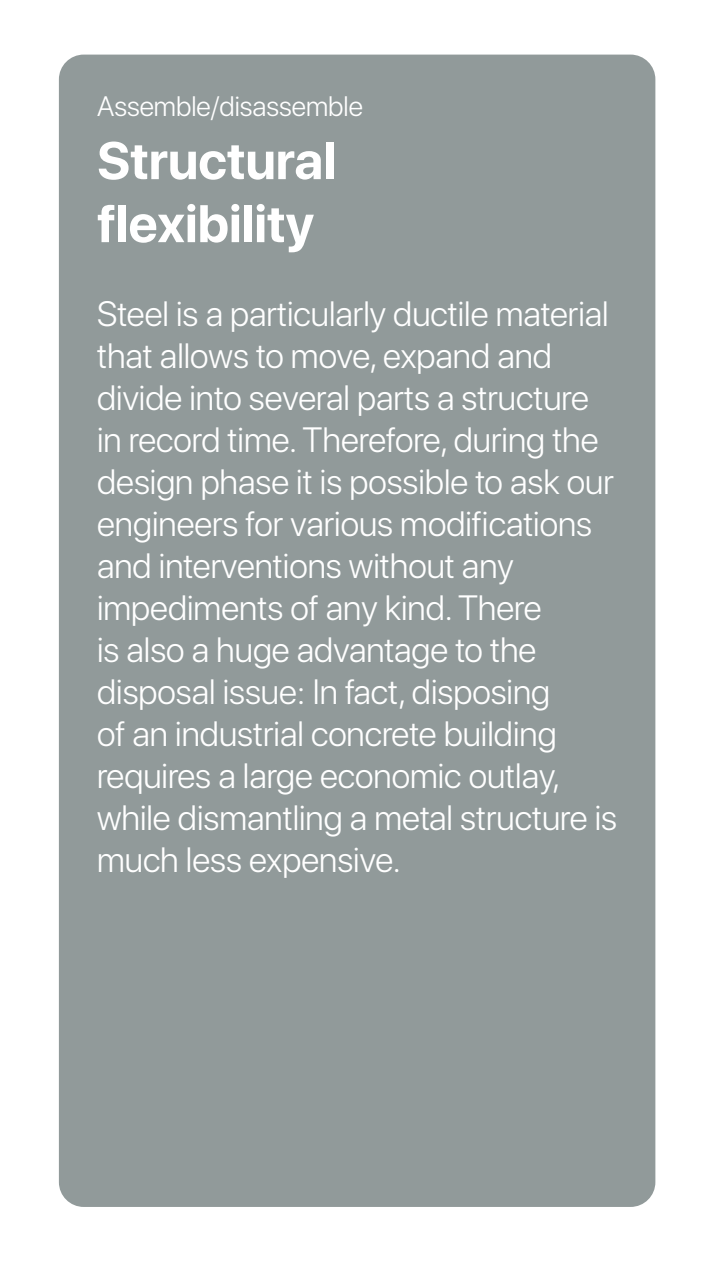
<style>
.page{position:relative;width:720px;height:1279px;background:#fff}
.page>*{position:absolute;margin:0;border:0;box-sizing:border-box;transform-origin:0 0}
.t1{font:700 52.5px/63px "SF Pro Display";color:#fff}
.t2{font:300 35px/42px "SF Pro Display";color:#fff}
.t3{font:300 28px "SF Pro Display";color:#fff}
</style>
<div class="page">
<div style="left:59px;top:55px;width:596px;height:1152px;background:#919a9a;border-radius:25px"></div>
<p class="t3" style="left:97px;top:86px;width:267px">Assemble/disassemble</p>
<h1 class="t1" style="left:97px;top:130px;width:240px">Structural flexibility</h1>
<p class="t2" style="left:97px;top:291px;width:521px">Steel is a particularly ductile material that allows to move, expand and divide into several parts a structure in record time. Therefore, during the design phase it is possible to ask our engineers for various modifications and interventions without any impediments of any kind. There<br>is also a huge advantage to the disposal issue: In fact, disposing<br>of an industrial concrete building requires a large economic outlay, while dismantling a metal structure is much less expensive.</p>
</div>
